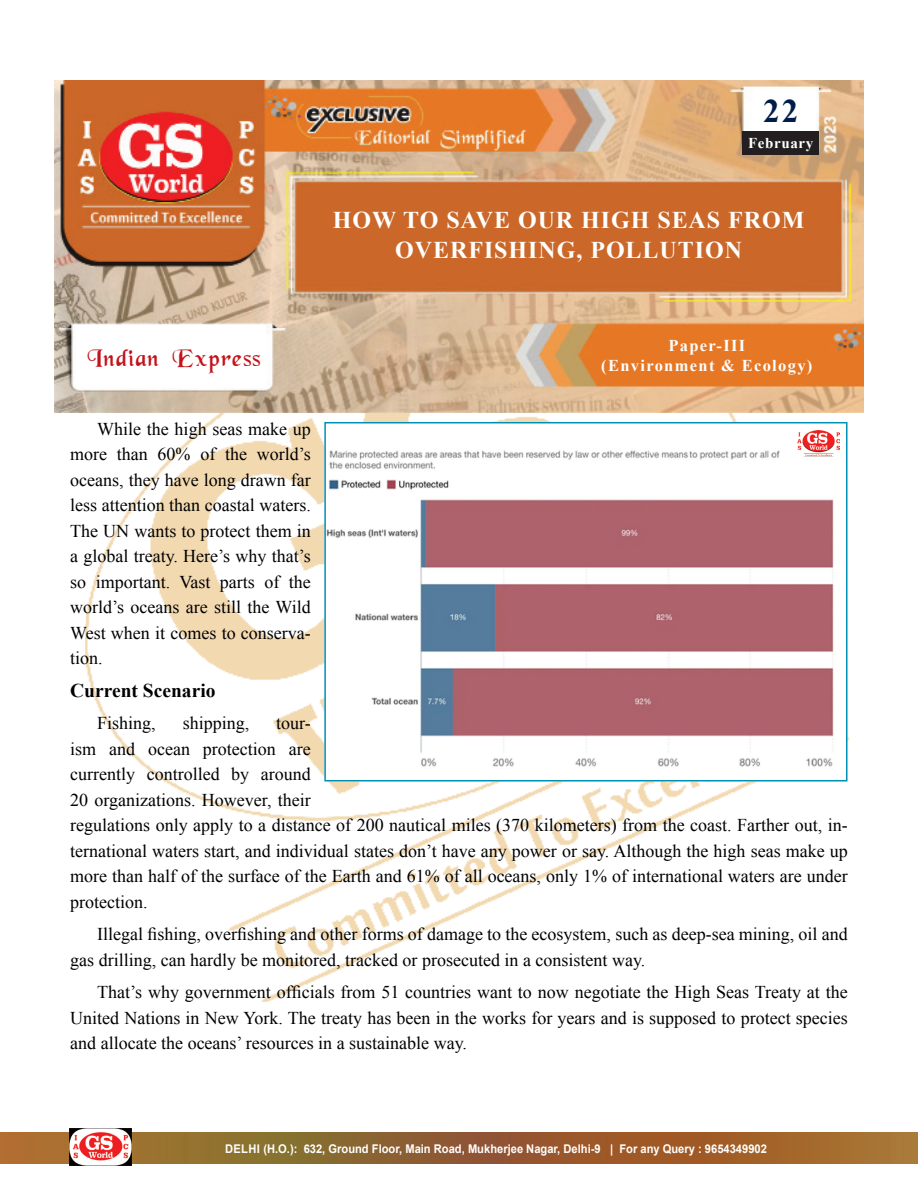
<style>
.page{position:relative;width:918px;height:1188px;background:#fff}
.page>*{position:absolute;margin:0;border:0;box-sizing:border-box;transform-origin:0 0}
.t1{font:700 33px "Times New Roman";color:#001d49}
.t2{font:700 24px/30px "Times New Roman";letter-spacing:.04em;color:#fff;text-align:center}
.t3{font:24px "Schwarzwald";letter-spacing:.02em;color:#c4121a}
.t4{font:700 19.5px "Times New Roman";color:#000}
.t5{font:18px/25.5px "Times New Roman";color:#000;text-align:justify}
.t6{font:700 16.5px/20.5px "Times New Roman";letter-spacing:.08em;color:#fff;text-align:center}
.t7{font:700 15px "Times New Roman";letter-spacing:.04em;color:#fff}
.t8{font:700 12px "Arial";color:#fff;scale:.93 1}
</style>
<div class="page">
<img style="left:85px;top:413px;width:764px;height:589px">
<svg style="left:0;top:1133px;width:918px;height:30px;background:#99652e"></svg>
<img style="left:70px;top:1129px;width:62px;height:37px">
<img style="left:54px;top:81px;width:810px;height:332px">
<div style="left:742px;top:131px;width:77px;height:24px;background:#231f20"></div>
<svg style="left:324px;top:422px;width:524px;height:359px"></svg>
<div style="left:794px;top:430px;width:49px;height:26px;background:#fff"></div>
<img style="left:798px;top:456px;width:42px;height:1px">
<img style="left:798px;top:430px;width:42px;height:26px">
<div style="left:330px;top:430px;width:300px;height:19px;background:#fff"></div>
<h1 class="t1" style="left:763px;top:88px;width:36px">22</h1>
<p class="t7" style="left:748px;top:133px;width:67px">February</p>
<h2 class="t3" style="left:87px;top:345px;width:175px">Indian Express</h2>
<h2 class="t2" style="left:333px;top:204px;width:473px">HOW TO SAVE OUR HIGH SEAS FROM<br>OVERFISHING, POLLUTION</h2>
<p class="t6" style="left:601px;top:335px;width:213px">Paper-III<br>(Environment &amp; Ecology)</p>
<p class="t5" style="left:70px;top:416px;width:242px;text-indent:27px">While the high seas make up more than 60% of the world’s oceans, they have long drawn far less attention than coastal waters.<br>The UN wants to protect them in a global treaty. Here’s why that’s so important. Vast parts of the world’s oceans are still the Wild West when it comes to conserva&shy;tion.</p>
<p class="t4" style="left:70px;top:677px;width:147px">Current Scenario</p>
<p class="t5" style="left:97px;top:710px;width:60px">Fishing,</p>
<p class="t5" style="left:183px;top:710px;width:68px">shipping,</p>
<p class="t5" style="left:70px;top:710px;width:779px;text-align:left;text-indent:206px">tour-<br>ism and ocean protection are<br>currently controlled by around<br>20 organizations. However, their<br>regulations only apply to a distance of 200 nautical miles (370 kilometers) from the coast. Farther out, in&shy;ternational waters start, and individual states don’t have any power or say. Although the high seas make up more than half of the surface of the Earth and 61% of all oceans, only 1% of international waters are under protection.</p>
<p class="t5" style="left:70px;top:921px;width:779px;text-indent:27px">Illegal fishing, overfishing and other forms of damage to the ecosystem, such as deep-sea mining, oil and gas drilling, can hardly be monitored, tracked or prosecuted in a consistent way.</p>
<p class="t5" style="left:70px;top:979px;width:779px;text-indent:27px">That’s why government officials from 51 countries want to now negotiate the High Seas Treaty at the United Nations in New York. The treaty has been in the works for years and is supposed to protect species and allocate the oceans’ resources in a sustainable way.</p>
<p class="t8" style="left:225px;top:1140px;width:584px">DELHI (H.O.): 632, Ground Floor, Main Road, Mukherjee Nagar, Delhi-9 | For any Query : 9654349902</p>
</div>
